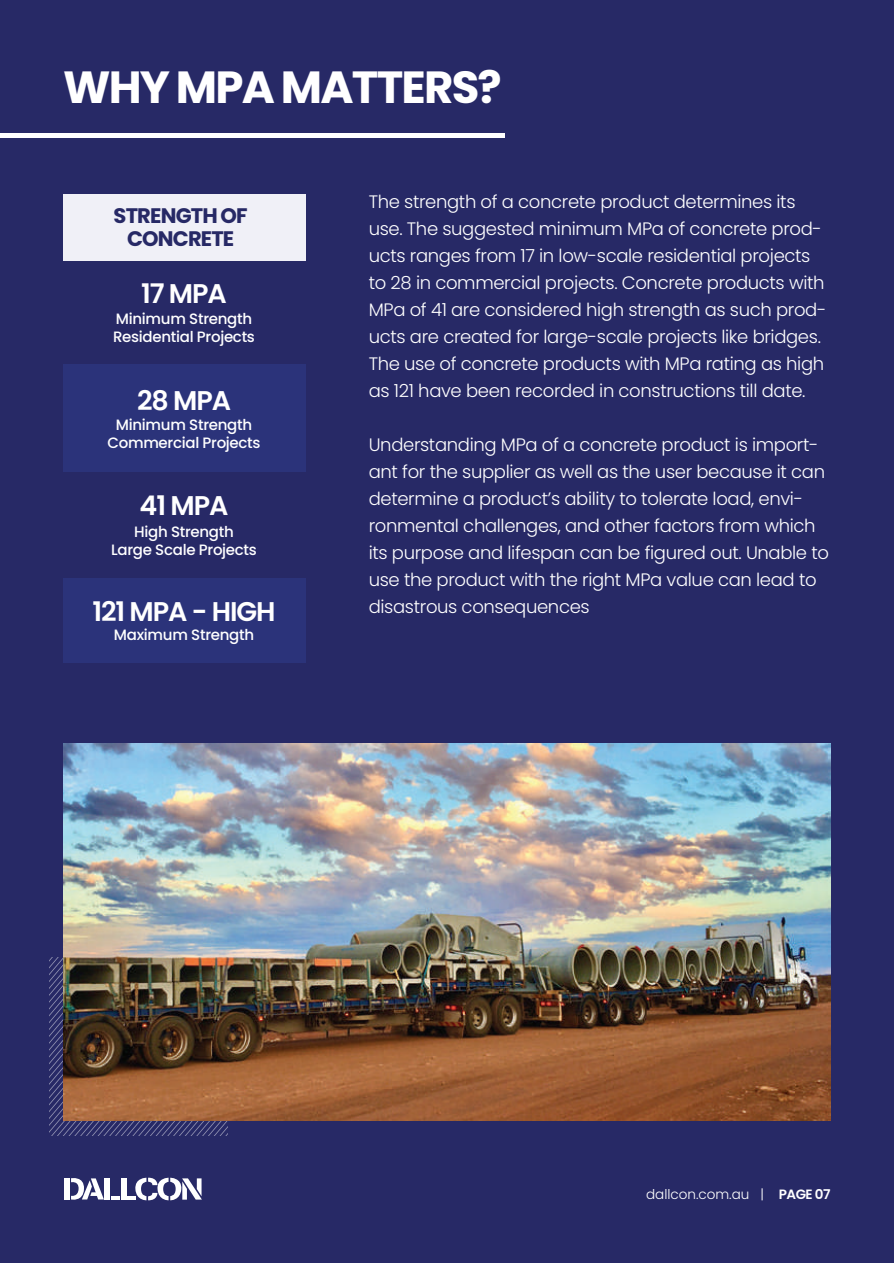
<style>
.page{position:relative;width:894px;height:1263px;background:#fff}
.page>*{position:absolute;margin:0;border:0;box-sizing:border-box;transform-origin:0 0}
.t1{font:700 45px "Poppins";letter-spacing:-.04em;color:#fff}
.t2{font:600 27px "Poppins";letter-spacing:-.04em;color:#fff}
.t3{font:700 21px/22.5px "Poppins";letter-spacing:-.04em;color:#272966;text-align:center}
.t4{font:300 18px/27px "Poppins";letter-spacing:-.02em;color:#fff}
.t5{font:500 15px/18px "Poppins";letter-spacing:-.02em;color:#fff;text-align:center}
.t6{font:300 13.5px "Poppins";color:#fff}
.s1{font-weight:600}
</style>
<div class="page">
<div style="left:0;top:1px;width:893px;height:1262px;background:#272966"></div>
<div style="left:63px;top:578px;width:242px;height:85px;background:#2b337a"></div>
<div style="left:63px;top:364px;width:242px;height:107px;background:#2b337a"></div>
<div style="left:63px;top:194px;width:242px;height:67px;background:#f0f0f7"></div>
<svg style="left:49px;top:957px;width:178px;height:178px"></svg>
<img style="left:64px;top:743px;width:765px;height:377px">
<div style="left:64px;top:1178px;width:5px;height:21px;background:#fff"></div>
<div style="left:105px;top:1178px;width:5px;height:21px;background:#fff"></div>
<svg style="left:71px;top:1178px;width:33px;height:22px"></svg>
<svg style="left:111px;top:1196px;width:9px;height:3px"></svg>
<div style="left:121px;top:1178px;width:5px;height:21px;background:#fff"></div>
<svg style="left:127px;top:1177px;width:75px;height:23px"></svg>
<div style="left:0;top:133px;width:504px;height:5px;background:#fff"></div>
<h1 class="t1" style="left:63px;top:61px;width:440px">WHY MPA MATTERS?</h1>
<p class="t3" style="left:114px;top:205px;width:135px">STRENGTH OF<br>CONCRETE</p>
<h2 class="t2" style="left:141px;top:278px;width:87px">17 MPA</h2>
<p class="t5" style="left:113px;top:309px;width:143px;text-align:left">Minimum Strength<br>Residential Projects</p>
<h2 class="t2" style="left:137px;top:384px;width:95px">28 MPA</h2>
<p class="t5" style="left:107px;top:416px;width:154px">Minimum Strength<br>Commercial Projects</p>
<h2 class="t2" style="left:140px;top:489px;width:90px">41 MPA</h2>
<p class="t5" style="left:111px;top:522px;width:147px">High Strength<br>Large Scale Projects</p>
<h2 class="t2" style="left:92px;top:596px;width:185px">121 MPA - HIGH</h2>
<p class="t5" style="left:114px;top:626px;width:142px">Maximum Strength</p>
<p class="t4" style="left:368px;top:188px;width:459px">The strength of a concrete product determines its use. The suggested minimum MPa of concrete prod&shy;ucts ranges from 17 in low-scale residential projects to 28 in commercial projects. Concrete products with MPa of 41 are considered high strength as such prod&shy;ucts are created for large-scale projects like bridges.<br>The use of concrete products with MPa rating as high as 121 have been recorded in constructions till date.</p>
<p class="t4" style="left:368px;top:431px;width:461px">Understanding MPa of a concrete product is import&shy;ant for the supplier as well as the user because it can determine a product’s ability to tolerate load, envi&shy;ronmental challenges, and other factors from which its purpose and lifespan can be figured out. Unable to use the product with the right MPa value can lead to disastrous consequences</p>
<p class="t6" style="left:646px;top:1186px;width:186px">dallcon.com.au | <span class="s1">PAGE 07</span></p>
</div>
